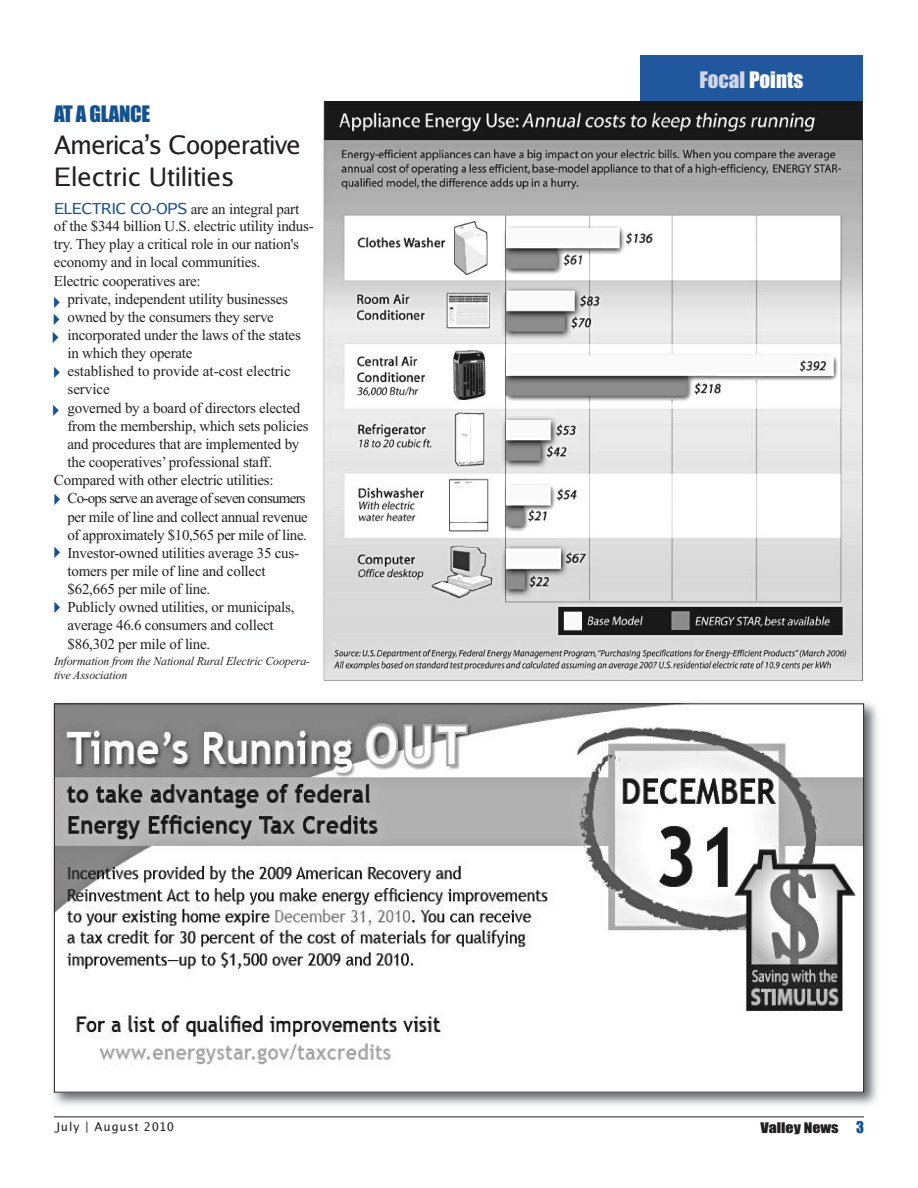
<style>
.page{position:relative;width:918px;height:1188px;background:#fff}
.page>*{position:absolute;margin:0;border:0;box-sizing:border-box;transform-origin:0 0}
.t1{font:25.5px/32.4px "Luxi Sans";letter-spacing:-.01em;color:#231f20}
.t2{font:21px "Impact";color:#fff}
.t3{font:21px "Impact";letter-spacing:-.015em;color:#14528f}
.t4{font:15.15px "Times New Roman";letter-spacing:-.015em;color:#231f20}
.t5{font:15.15px "Times New Roman";letter-spacing:-.05em;color:#231f20}
.t6{font:13.5px "Impact";color:#231f20;scale:1.18 1}
.t7{font:italic 12.15px/14.5px "Times New Roman";letter-spacing:-.015em;color:#231f20}
.t8{font:12px "Luxi Sans";letter-spacing:.11em;color:#231f20}
.s1{font-family:"Luxi Sans";color:#14528f}
.s2{color:#d0d5e8}
.s3{font-size:15px;color:#14528f}
</style>
<div class="page">
<hr style="left:54px;top:1117px;width:810px;height:1px;background:#231f20">
<div style="left:640px;top:55px;width:222px;height:47px;background:#21589d"></div>
<img style="left:323px;top:101px;width:541px;height:580px">
<img style="left:53px;top:702px;width:825px;height:404px">
<img style="left:56px;top:705px;width:806px;height:386px">
<h2 class="t3" style="left:54px;top:102px;width:98px">AT A GLANCE</h2>
<h1 class="t1" style="left:54px;top:129px;width:248px">America’s Cooperative<br>Electric Utilities</h1>
<p class="t4" style="left:54px;top:200px;width:247px"><span class="s1">ELECTRIC CO-OPS</span> are an integral part</p>
<p class="t4" style="left:54px;top:217px;width:261px">of the $344 billion U.S. electric utility indus-</p>
<p class="t4" style="left:54px;top:235px;width:246px">try. They play a critical role in our nation's</p>
<p class="t4" style="left:54px;top:253px;width:208px">economy and in local communities.</p>
<p class="t4" style="left:54px;top:271px;width:148px">Electric cooperatives are:</p>
<p class="t4" style="left:67px;top:290px;width:222px">private, independent utility businesses</p>
<p class="t4" style="left:67px;top:308px;width:208px">owned by the consumers they serve</p>
<p class="t4" style="left:67px;top:326px;width:235px">incorporated under the laws of the states</p>
<p class="t4" style="left:67px;top:344px;width:127px">in which they operate</p>
<p class="t4" style="left:67px;top:362px;width:225px">established to provide at-cost electric</p>
<p class="t4" style="left:67px;top:380px;width:44px">service</p>
<p class="t4" style="left:67px;top:399px;width:234px">governed by a board of directors elected</p>
<p class="t4" style="left:67px;top:417px;width:243px">from the membership, which sets policies</p>
<p class="t4" style="left:67px;top:435px;width:233px">and procedures that are implemented by</p>
<p class="t4" style="left:67px;top:453px;width:206px">the cooperatives’ professional staff.</p>
<p class="t4" style="left:54px;top:471px;width:221px">Compared with other electric utilities:</p>
<p class="t5" style="left:67px;top:489px;width:240px">Co-ops serve an average of seven consumers</p>
<p class="t4" style="left:67px;top:507px;width:242px">per mile of line and collect annual revenue</p>
<p class="t4" style="left:67px;top:526px;width:241px">of approximately $10,565 per mile of line.</p>
<p class="t4" style="left:67px;top:544px;width:233px">Investor-owned utilities average 35 cus-</p>
<p class="t4" style="left:67px;top:562px;width:200px">tomers per mile of line and collect</p>
<p class="t4" style="left:67px;top:580px;width:144px">$62,665 per mile of line.</p>
<p class="t4" style="left:67px;top:598px;width:229px">Publicly owned utilities, or municipals,</p>
<p class="t4" style="left:67px;top:616px;width:208px">average 46.6 consumers and collect</p>
<p class="t4" style="left:67px;top:635px;width:144px">$86,302 per mile of line.</p>
<p class="t7" style="left:54px;top:653px;width:257px">Information from the National Rural Electric Coopera&shy;tive Association</p>
<h2 class="t2" style="left:700px;top:69px;width:105px"><span class="s2">Focal</span> Points</h2>
<p class="t8" style="left:54px;top:1120px;width:121px">July | August 2010</p>
<p class="t6" style="left:760px;top:1120px;width:89px">Valley News <span class="s3">3</span></p>
</div>
